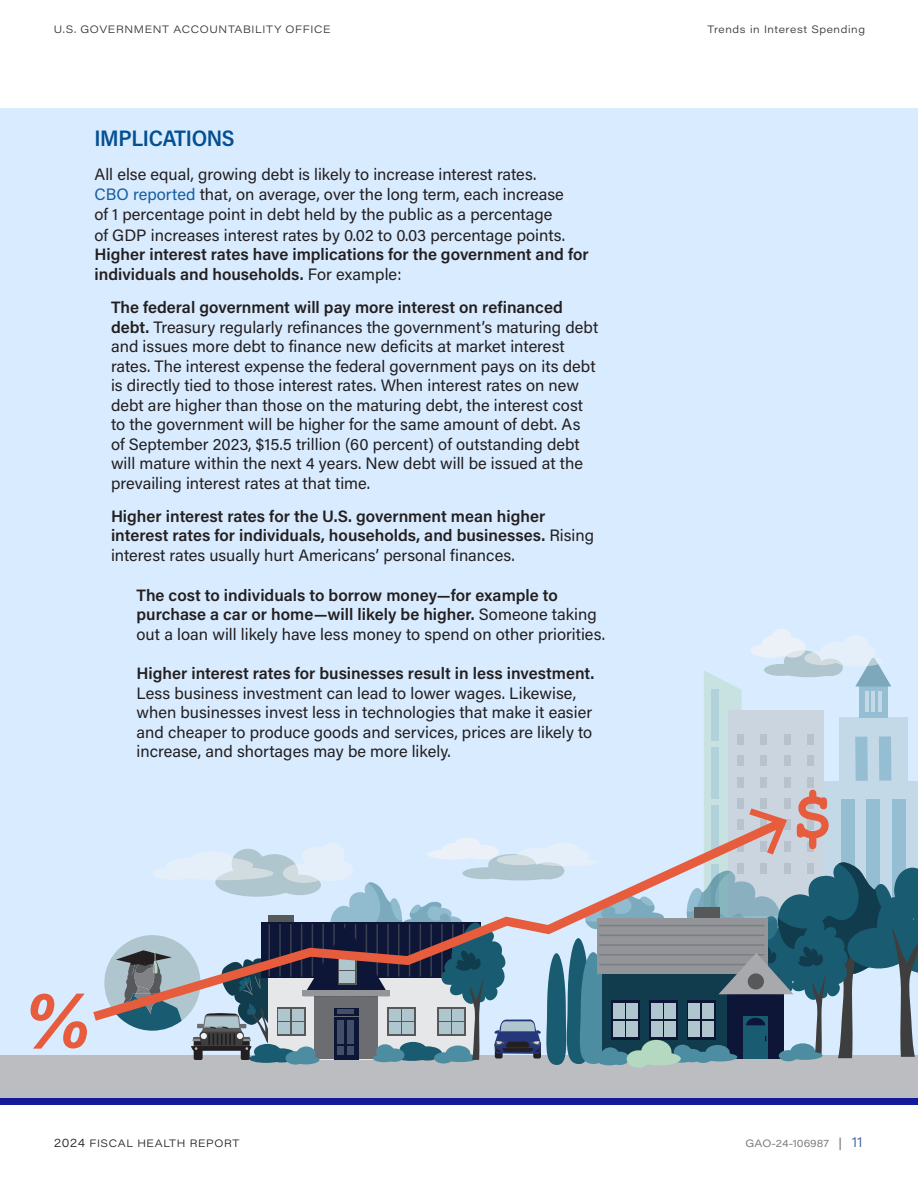
<style>
.page{position:relative;width:918px;height:1188px;background:#fff}
.page>*{position:absolute;margin:0;border:0;box-sizing:border-box;transform-origin:0 0}
.t1{font:700 72.45px "Whyylb Courier New";color:#e65c3c}
.t2{font:italic 700 72.45px "Arial";color:#e65c3c}
.t3{font:22.5px "Sdglrx Acumin Variable Concept";letter-spacing:-.015em;color:#044f91}
.t4{font:16.5px/19.5px "Wgtntw Acumin Variable Concept";color:#231f20}
.t5{font:16.5px/19.5px "Xqpphy Acumin Variable Concept";color:#231f20}
.t6{font:10.5px "Phdnrw Acumin Variable Concept";letter-spacing:.055em;color:#333}
.t7{font:10.5px "Pjjhfl Acumin Variable Concept";letter-spacing:.06em;color:#231f20}
.t8{font:10.5px "Sngxts Acumin Variable Concept";color:#808080}
.s1{color:#175d9e}
.s2{font-family:"Xqpphy Acumin Variable Concept"}
.s3{font-family:"Wgtntw Acumin Variable Concept"}
.s4{font-size:12px}
.s5{font-family:"Xrlcrv Acumin Variable Concept";font-size:12px}
.s6{font-family:"Pjjhfl Acumin Variable Concept";font-size:14.25px;color:#37609c}
</style>
<div class="page">
<div style="left:0;top:108px;width:918px;height:994px;background:#d5eaff"></div>
<div style="left:0;top:1055px;width:918px;height:43px;background:#bcbdc0"></div>
<svg style="left:277px;top:1028px;width:6px;height:8px"></svg>
<div style="left:279px;top:1022px;width:11px;height:12px;background:#afc6cf"></div>
<div style="left:254px;top:1044px;width:27px;height:16px;background:#195c71;border-radius:50%"></div>
<div style="left:267px;top:1048px;width:29px;height:15px;background:#195c71;border-radius:50%"></div>
<div style="left:249px;top:1054px;width:35px;height:9px;background:#195c71;border-radius:50%"></div>
<div style="left:649px;top:1001px;width:29px;height:39px;background:#0d1636"></div>
<div style="left:664px;top:1021px;width:12px;height:16px;background:#afc6cf"></div>
<div style="left:744px;top:1016px;width:24px;height:43px;background:#195c71"></div>
<div style="left:674px;top:1045px;width:18px;height:15px;background:#4d8da1;border-radius:50%"></div>
<div style="left:683px;top:1049px;width:19px;height:13px;background:#4d8da1;border-radius:50%"></div>
<div style="left:670px;top:1054px;width:23px;height:9px;background:#4d8da1;border-radius:50%"></div>
<div style="left:694px;top:1052px;width:19px;height:11px;background:#4d8da1;border-radius:50%"></div>
<div style="left:703px;top:1053px;width:34px;height:9px;background:#4d8da1;border-radius:50%"></div>
<svg style="left:627px;top:1050px;width:23px;height:18px"></svg>
<div style="left:641px;top:1040px;width:31px;height:24px;background:#b5d9c0;border-radius:50%"></div>
<div style="left:638px;top:1052px;width:43px;height:14px;background:#b5d9c0;border-radius:50%"></div>
<svg style="left:93px;top:848px;width:594px;height:180px"></svg>
<svg style="left:687px;top:629px;width:231px;height:429px"></svg>
<div style="left:241px;top:1040px;width:9px;height:20px;background:#231f20;border-radius:2px"></div>
<div style="left:194px;top:1040px;width:9px;height:20px;background:#231f20;border-radius:2px"></div>
<svg style="left:104px;top:935px;width:165px;height:116px"></svg>
<svg style="left:283px;top:838px;width:381px;height:228px"></svg>
<div style="left:779px;top:1050px;width:19px;height:11px;background:#4d8da1;border-radius:50%"></div>
<div style="left:790px;top:1043px;width:25px;height:16px;background:#4d8da1;border-radius:50%"></div>
<div style="left:788px;top:1051px;width:35px;height:9px;background:#4d8da1;border-radius:50%"></div>
<div style="left:0;top:1099px;width:918px;height:6px;background:#141a99"></div>
<p class="t6" style="left:54px;top:22px;width:278px">U.S. GOVERNMENT ACCOUNTABILITY OFFICE</p>
<p class="t6" style="left:708px;top:22px;width:159px">Trends in Interest Spending</p>
<h3 class="t3" style="left:94px;top:123px;width:142px">IMPLICATIONS</h3>
<p class="t4" style="left:94px;top:163px;width:496px;line-height:20.1px">All else equal, growing debt is likely to increase interest rates.<br><span class="s1">CBO reported</span> that, on average, over the long term, each increase<br>of 1 percentage point in debt held by the public as a percentage<br>of GDP increases interest rates by 0.02 to 0.03 percentage points.<br><span class="s2">Higher interest rates have implications for the government and for individuals and households.</span> For example:</p>
<p class="t4" style="left:111px;top:297px;width:489px"><span class="s2">The federal government will pay more interest on refinanced debt.</span> Treasury regularly refinances the government’s maturing debt and issues more debt to finance new deficits at market interest rates. The interest expense the federal government pays on its debt is directly tied to those interest rates. When interest rates on new debt are higher than those on the maturing debt, the interest cost to the government will be higher for the same amount of debt. As of September 2023, $15.5 trillion (60 percent) of outstanding debt will mature within the next 4 years. New debt will be issued at the prevailing interest rates at that time.</p>
<p class="t5" style="left:111px;top:506px;width:485px">Higher interest rates for the U.S. government mean higher interest rates for individuals, households, and businesses. <span class="s3">Rising interest rates usually hurt Americans’ personal finances.</span></p>
<p class="t5" style="left:136px;top:585px;width:470px">The cost to individuals to borrow money—for example to purchase a car or home—will likely be higher. <span class="s3">Someone taking out a loan will likely have less money to spend on other priorities.</span></p>
<p class="t4" style="left:136px;top:663px;width:459px"><span class="s2">Higher interest rates for businesses result in less investment.<br></span>Less business investment can lead to lower wages. Likewise, when businesses invest less in technologies that make it easier and cheaper to produce goods and services, prices are likely to increase, and shortages may be more likely.</p>
<h1 class="t2" style="left:24px;top:973px;width:66px">%</h1>
<h1 class="t1" style="left:791px;top:773px;width:45px">$</h1>
<p class="t7" style="left:54px;top:1136px;width:187px"><span class="s4">2024</span> FISCAL HEALTH REPORT</p>
<p class="t8" style="left:745px;top:1136px;width:119px">GAO-24-106987 <span class="s5">|</span> <span class="s6">11</span></p>
</div>
